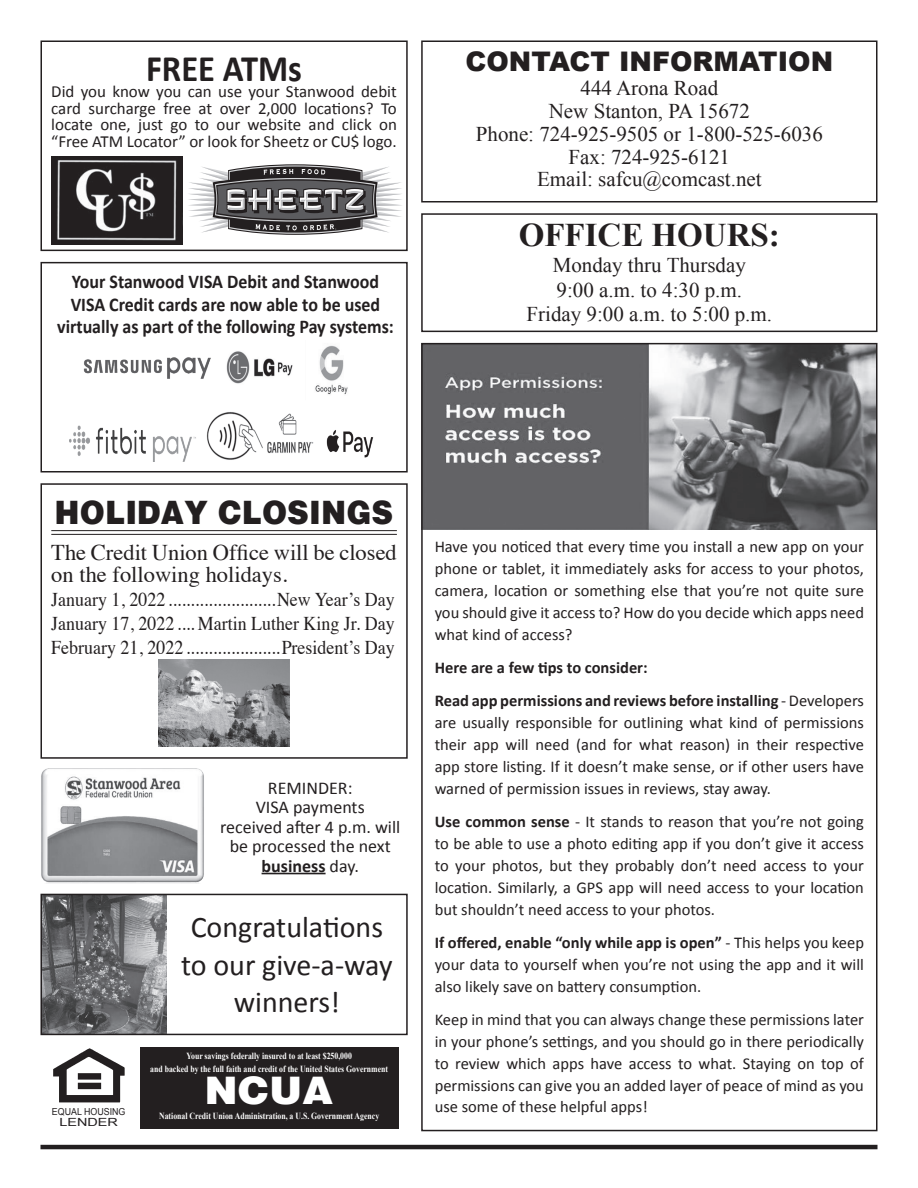
<style>
.page{position:relative;width:918px;height:1188px;background:#fff}
.page>*{position:absolute;margin:0;border:0;box-sizing:border-box;transform-origin:0 0}
.t1{font:900 38.85px "Helvetica";color:#fff}
.t2{font:700 37.5px "Calibri";color:#231f20;scale:.92 1}
.t3{font:900 33px "Helvetica";color:#231f20;scale:.92 1}
.t4{font:700 33px "Times New Roman";color:#231f20}
.t5{font:30px "Calibri";color:#231f20}
.t6{font:900 27px "Arial";color:#231f20}
.t7{font:22.5px/22.5px "Times";color:#231f20}
.t8{font:21px "Times New Roman";color:#231f20}
.t9{font:19.5px "Times";color:#231f20;scale:.92 1}
.t10{font:700 19.5px/22.5px "Calibri";color:#231f20;text-align:center;scale:.92 1}
.t11{font:18px/19.5px "Calibri";color:#231f20;text-align:center}
.t12{font:16.95px/16.5px "Calibri";color:#231f20;text-align:justify}
.t13{font:16.5px/21.9px "Calibri";color:#231f20;text-align:justify}
.t14{font:700 16.5px "Calibri";color:#231f20}
.t15{font:11.25px "Arial";color:#231f20;scale:1.28 1}
.t16{font:9.6px "Arial";color:#231f20;scale:.92 1}
.t17{font:700 9.3px "Times New Roman";color:#fff;scale:.83 1}
.s1{font-weight:700}
</style>
<div class="page">
<hr style="left:40px;top:1145px;width:838px;height:4px;background:#231f20">
<div style="left:140px;top:1048px;width:258px;height:81px;background:#231f20"></div>
<img style="left:53px;top:1048px;width:72px;height:55px">
<div style="left:421px;top:40px;width:457px;height:162px;border:2px solid #231f20"></div>
<div style="left:421px;top:213px;width:457px;height:119px;border:2px solid #231f20"></div>
<div style="left:40px;top:40px;width:368px;height:211px;border:2px solid #231f20"></div>
<img style="left:51px;top:156px;width:132px;height:88px">
<svg style="left:189px;top:164px;width:213px;height:71px"></svg>
<div style="left:40px;top:262px;width:368px;height:210px;border:2px solid #231f20"></div>
<img style="left:70px;top:345px;width:304px;height:117px">
<img style="left:424px;top:346px;width:451px;height:183px">
<div style="left:421px;top:343px;width:457px;height:788px;border:2px solid #231f20"></div>
<div style="left:40px;top:483px;width:368px;height:276px;border:2px solid #231f20"></div>
<hr style="left:51px;top:530px;width:346px;height:1px;background:#231f20">
<hr style="left:51px;top:534px;width:346px;height:1px;background:#231f20">
<img style="left:159px;top:659px;width:131px;height:88px">
<img style="left:41px;top:769px;width:163px;height:115px">
<hr style="left:262px;top:873px;width:64px;height:1px;background:#231f20">
<img style="left:43px;top:897px;width:124px;height:135px">
<div style="left:40px;top:894px;width:368px;height:141px;border:2px solid #231f20"></div>
<p class="t2" style="left:146px;top:45px;width:171px">FREE ATMs</p>
<p class="t12" style="left:51px;top:82px;width:347px">Did you know you can use your Stanwood debit card surcharge free at over 2,000 locations? To locate one, just go to our website and click on “Free ATM Locator” or look for Sheetz or CU$ logo.</p>
<p class="t10" style="left:57px;top:270px;width:367px">Your Stanwood VISA Debit and Stanwood<br>VISA Credit cards are now able to be used virtually as part of the following Pay systems:</p>
<p class="t6" style="left:465px;top:42px;width:369px">CONTACT INFORMATION</p>
<p class="t8" style="left:581px;top:74px;width:139px">444 Arona Road</p>
<p class="t8" style="left:549px;top:97px;width:203px">New Stanton, PA 15672</p>
<p class="t8" style="left:476px;top:120px;width:349px">Phone: 724-925-9505 or 1-800-525-6036</p>
<p class="t8" style="left:569px;top:142px;width:163px">Fax: 724-925-6121</p>
<p class="t8" style="left:537px;top:165px;width:226px">Email: safcu@comcast.net</p>
<p class="t4" style="left:519px;top:213px;width:263px">OFFICE HOURS:</p>
<p class="t8" style="left:553px;top:251px;width:195px">Monday thru Thursday</p>
<p class="t8" style="left:557px;top:276px;width:187px">9:00 a.m. to 4:30 p.m.</p>
<p class="t8" style="left:527px;top:300px;width:247px">Friday 9:00 a.m. to 5:00 p.m.</p>
<p class="t3" style="left:55px;top:492px;width:370px">HOLIDAY CLOSINGS</p>
<p class="t7" style="left:51px;top:539px;width:347px">The Credit Union Office will be closed on the following holidays.</p>
<p class="t9" style="left:51px;top:581px;width:375px">January 1, 2022 ........................New Year’s Day</p>
<p class="t9" style="left:51px;top:605px;width:375px">January 17, 2022 .... Martin Luther King Jr. Day</p>
<p class="t9" style="left:51px;top:629px;width:375px">February 21, 2022 .....................President’s Day</p>
<p class="t11" style="left:268px;top:777px;width:86px">REMINDER:</p>
<p class="t11" style="left:256px;top:797px;width:110px">VISA payments</p>
<p class="t11" style="left:220px;top:816px;width:182px">received after 4 p.m. will be processed the next <span class="s1">business</span> day.</p>
<p class="t16" style="left:52px;top:1105px;width:81px">EQUAL HOUSING</p>
<p class="t15" style="left:60px;top:1115px;width:47px">LENDER</p>
<p class="t5" style="left:191px;top:908px;width:194px">Congratulations</p>
<p class="t5" style="left:181px;top:946px;width:213px">to our give-a-way</p>
<p class="t5" style="left:234px;top:983px;width:108px">winners!</p>
<p class="t17" style="left:186px;top:1050px;width:201px">Your savings federally insured to at least $250,000</p>
<p class="t17" style="left:150px;top:1063px;width:288px">and backed by the full faith and credit of the United States Government</p>
<p class="t17" style="left:159px;top:1109px;width:267px">National Credit Union Administration, a U.S. Government Agency</p>
<p class="t1" style="left:204px;top:1067px;width:131px">NCUA</p>
<p class="t13" style="left:435px;top:535px;width:431px">Have you noticed that every time you install a new app on your phone or tablet, it immediately asks for access to your photos, camera, location or something else that you’re not quite sure you should give it access to? How do you decide which apps need what kind of access?</p>
<p class="t14" style="left:435px;top:657px;width:215px">Here are a few tips to consider:</p>
<p class="t13" style="left:435px;top:689px;width:431px"><span class="s1">Read app permissions and reviews before installing</span> - Developers are usually responsible for outlining what kind of permissions their app will need (and for what reason) in their respective app store listing. If it doesn’t make sense, or if other users have warned of permission issues in reviews, stay away.</p>
<p class="t13" style="left:435px;top:810px;width:431px"><span class="s1">Use common sense</span> - It stands to reason that you’re not going to be able to use a photo editing app if you don’t give it access to your photos, but they probably don’t need access to your location. Similarly, a GPS app will need access to your location but shouldn’t need access to your photos.</p>
<p class="t13" style="left:435px;top:931px;width:431px"><span class="s1">If offered, enable “only while app is open”</span> - This helps you keep your data to yourself when you’re not using the app and it will also likely save on battery consumption.</p>
<p class="t13" style="left:435px;top:1008px;width:431px">Keep in mind that you can always change these permissions later in your phone’s settings, and you should go in there periodically to review which apps have access to what. Staying on top of permissions can give you an added layer of peace of mind as you use some of these helpful apps!</p>
</div>
